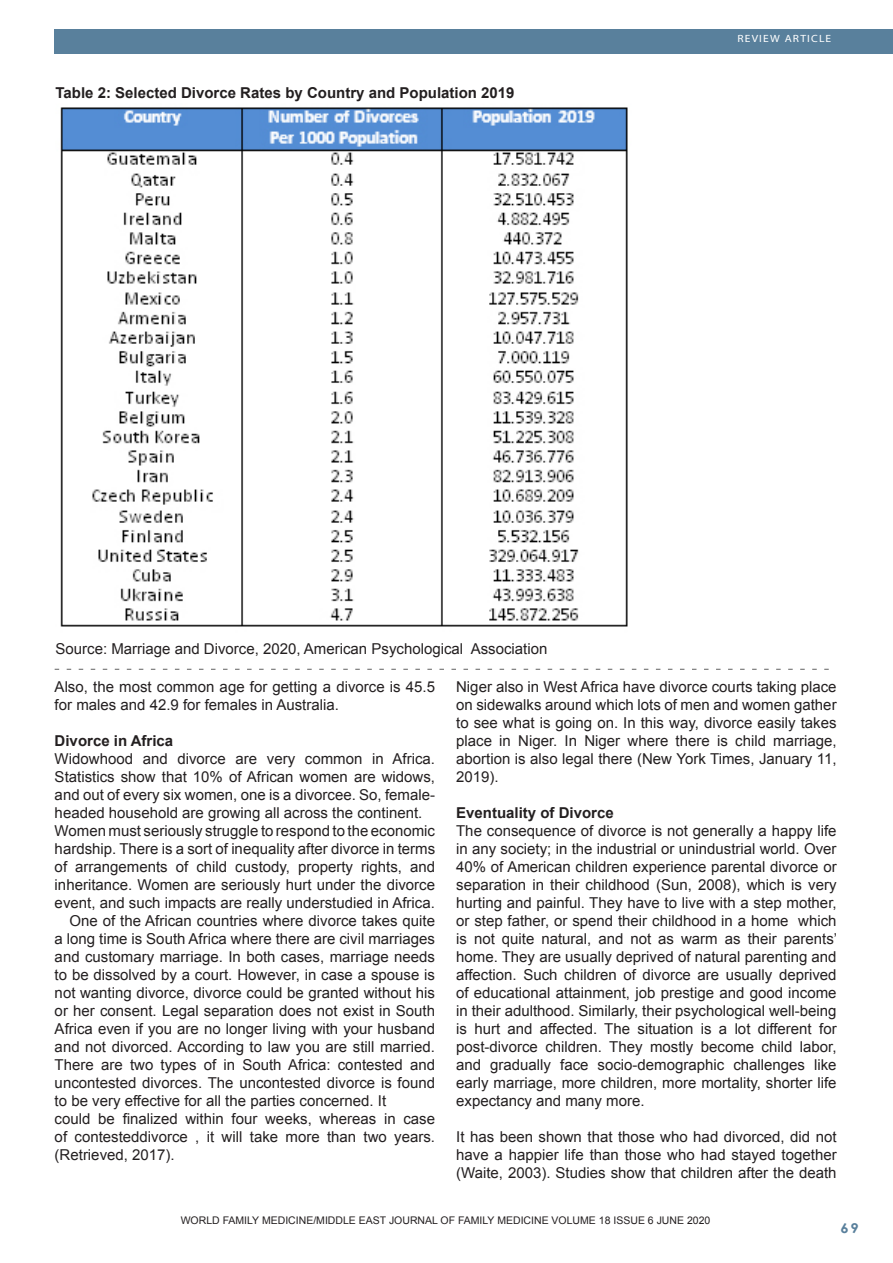
<style>
.page{position:relative;width:893px;height:1263px;background:#fff}
.page>*{position:absolute;margin:0;border:0;box-sizing:border-box;transform-origin:0 0}
.Footnote_Text{font:15px/18px "Arial";color:#231f20;text-align:justify}
.Footnote_Text-2{font:700 15px "Arial";color:#231f20}
.t1{font:700 13.5px "Century Gothic";color:#59809c;scale:1.1 1}
.Footnote_Text-3{font:10.5px "Arial";color:#231f20}
.t2{font:10.5px "Myriad";letter-spacing:.1em;color:#fff;scale:1.1 1}
</style>
<div class="page">
<div style="left:54px;top:30px;width:839px;height:24px;background:#59809c"></div>
<img style="left:60px;top:107px;width:568px;height:520px">
<svg style="left:55px;top:669px;width:774px;height:1px"></svg>
<p class="Footnote_Text-2" style="left:56px;top:83px;width:461px">Table 2: Selected Divorce Rates by Country and Population 2019</p>
<p class="t2" style="left:737px;top:34px;width:87px">REVIEW ARTICLE</p>
<p class="Footnote_Text" style="left:56px;top:640px;width:493px">Source: Marriage and Divorce, 2020, American Psychological Association</p>
<p class="Footnote_Text" style="left:55px;top:678px;width:382px">Also, the most common age for getting a divorce is 45.5 for males and 42.9 for females in Australia.</p>
<p class="Footnote_Text-2" style="left:55px;top:731px;width:120px">Divorce in Africa</p>
<p class="Footnote_Text" style="left:55px;top:750px;width:382px">Widowhood and divorce are very common in Africa.<br>Statistics show that 10% of African women are widows, and out of every six women, one is a divorcee. So, female&shy;headed household are growing all across the continent.</p>
<p class="Footnote_Text" style="left:55px;top:822px;width:382px">Women must seriously struggle to respond to the economic hardship. There is a sort of inequality after divorce in terms of arrangements of child custody, property rights, and inheritance. Women are seriously hurt under the divorce event, and such impacts are really understudied in Africa.</p>
<p class="Footnote_Text" style="left:55px;top:912px;width:382px;text-indent:15px">One of the African countries where divorce takes quite a long time is South Africa where there are civil marriages and customary marriage. In both cases, marriage needs to be dissolved by a court. However, in case a spouse is not wanting divorce, divorce could be granted without his or her consent. Legal separation does not exist in South Africa even if you are no longer living with your husband and not divorced. According to law you are still married.<br>There are two types of in South Africa: contested and uncontested divorces. The uncontested divorce is found to be very effective for all the parties concerned. It</p>
<p class="Footnote_Text" style="left:55px;top:1110px;width:382px">could be finalized within four weeks, whereas in case of contesteddivorce , it will take more than two years. (Retrieved, 2017).</p>
<p class="Footnote_Text" style="left:456px;top:678px;width:382px">Niger also in West Africa have divorce courts taking place on sidewalks around which lots of men and women gather to see what is going on. In this way, divorce easily takes place in Niger. In Niger where there is child marriage, abortion is also legal there (New York Times, January 11, 2019).</p>
<p class="Footnote_Text-2" style="left:456px;top:803px;width:159px">Eventuality of Divorce</p>
<p class="Footnote_Text" style="left:456px;top:822px;width:383px">The consequence of divorce is not generally a happy life in any society; in the industrial or unindustrial world. Over 40% of American children experience parental divorce or separation in their childhood (Sun, 2008), which is very hurting and painful. They have to live with a step mother, or step father, or spend their childhood in a home which is not quite natural, and not as warm as their parents’ home. They are usually deprived of natural parenting and affection. Such children of divorce are usually deprived of educational attainment, job prestige and good income in their adulthood. Similarly, their psychological well-being is hurt and affected. The situation is a lot different for post-divorce children. They mostly become child labor, and gradually face socio-demographic challenges like early marriage, more children, more mortality, shorter life expectancy and many more.</p>
<p class="Footnote_Text" style="left:456px;top:1128px;width:382px">It has been shown that those who had divorced, did not have a happier life than those who had stayed together (Waite, 2003). Studies show that children after the death</p>
<p class="Footnote_Text-3" style="left:181px;top:1214px;width:531px">WORLD FAMILY MEDICINE/MIDDLE EAST JOURNAL OF FAMILY MEDICINE VOLUME 18 ISSUE 6 JUNE 2020</p>
<p class="t1" style="left:840px;top:1218px;width:18px">69</p>
</div>
